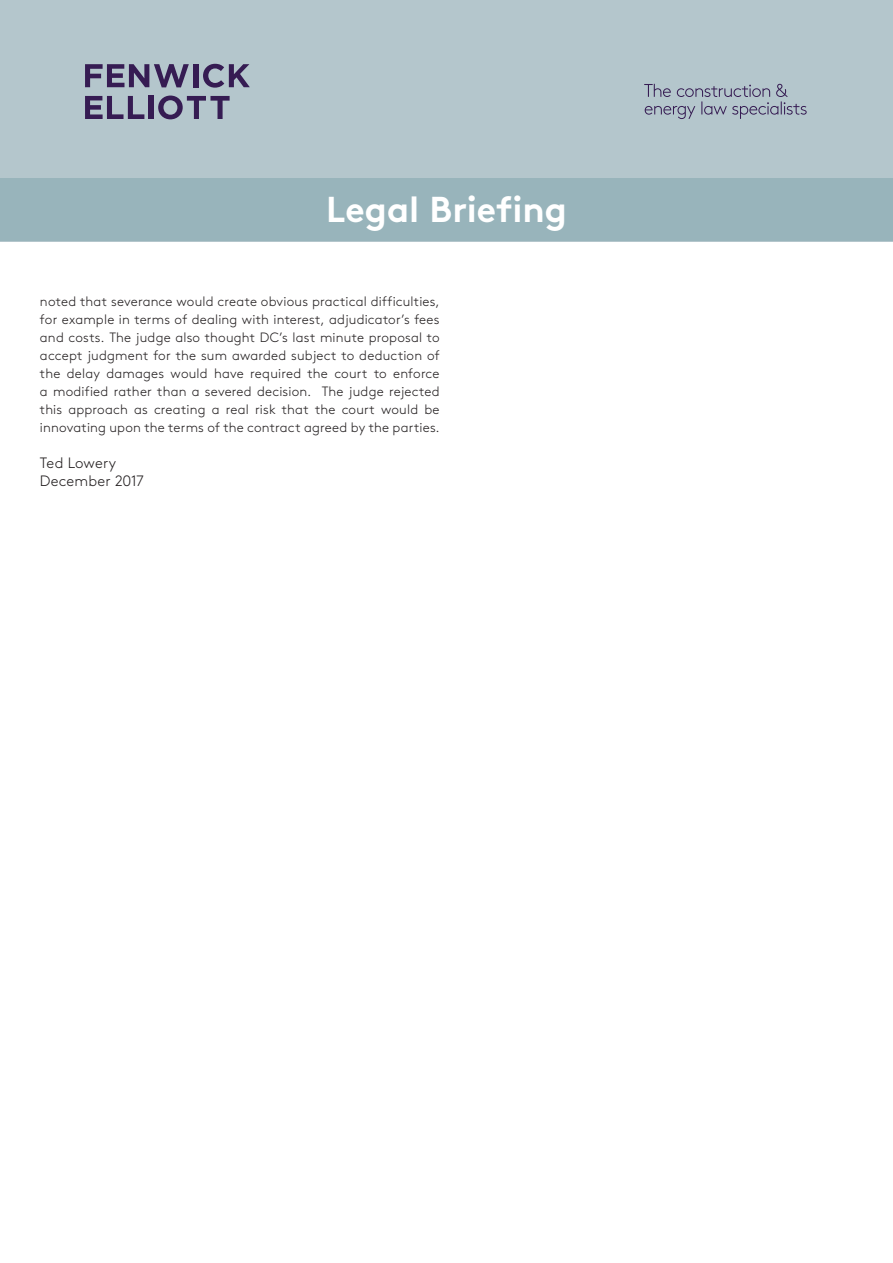
<style>
.page{position:relative;width:893px;height:1263px;background:#fff}
.page>*{position:absolute;margin:0;border:0;box-sizing:border-box;transform-origin:0 0}
._9_12pt_Brown_Light{font:700 36px "Brown";color:#fff}
._9_12pt_Brown_Light-2{font:300 15px "Brown";letter-spacing:.01em;color:#231f20}
._9_12pt_Brown_Light-3{font:300 13.5px/18px "Brown";letter-spacing:.01em;color:#231f20}
</style>
<div class="page">
<div style="left:0;top:0;width:893px;height:242px;background:#b4c6cc"></div>
<svg style="left:644px;top:84px;width:163px;height:35px"></svg>
<svg style="left:85px;top:64px;width:104px;height:23px"></svg>
<div style="left:193px;top:64px;width:5px;height:23px;background:#361c53"></div>
<svg style="left:203px;top:64px;width:47px;height:24px"></svg>
<svg style="left:85px;top:96px;width:59px;height:23px"></svg>
<div style="left:149px;top:96px;width:5px;height:23px;background:#361c53"></div>
<svg style="left:158px;top:96px;width:72px;height:23px"></svg>
<div style="left:0;top:179px;width:893px;height:62px;background:#98b4bb"></div>
<p class="_9_12pt_Brown_Light" style="left:326px;top:180px;width:242px">Legal Briefing</p>
<p class="_9_12pt_Brown_Light-3" style="left:40px;top:291px;width:401px">noted that severance would create obvious practical difficulties, for example in terms of dealing with interest, adjudicator’s fees</p>
<p class="_9_12pt_Brown_Light-3" style="left:40px;top:327px;width:401px;text-align:justify">and costs. The judge also thought DC’s last minute proposal to accept judgment for the sum awarded subject to deduction of the delay damages would have required the court to enforce a modified rather than a severed decision. The judge rejected this approach as creating a real risk that the court would be innovating upon the terms of the contract agreed by the parties.</p>
<p class="_9_12pt_Brown_Light-2" style="left:40px;top:452px;width:78px">Ted Lowery</p>
<p class="_9_12pt_Brown_Light-2" style="left:40px;top:470px;width:106px">December 2017</p>
</div>
